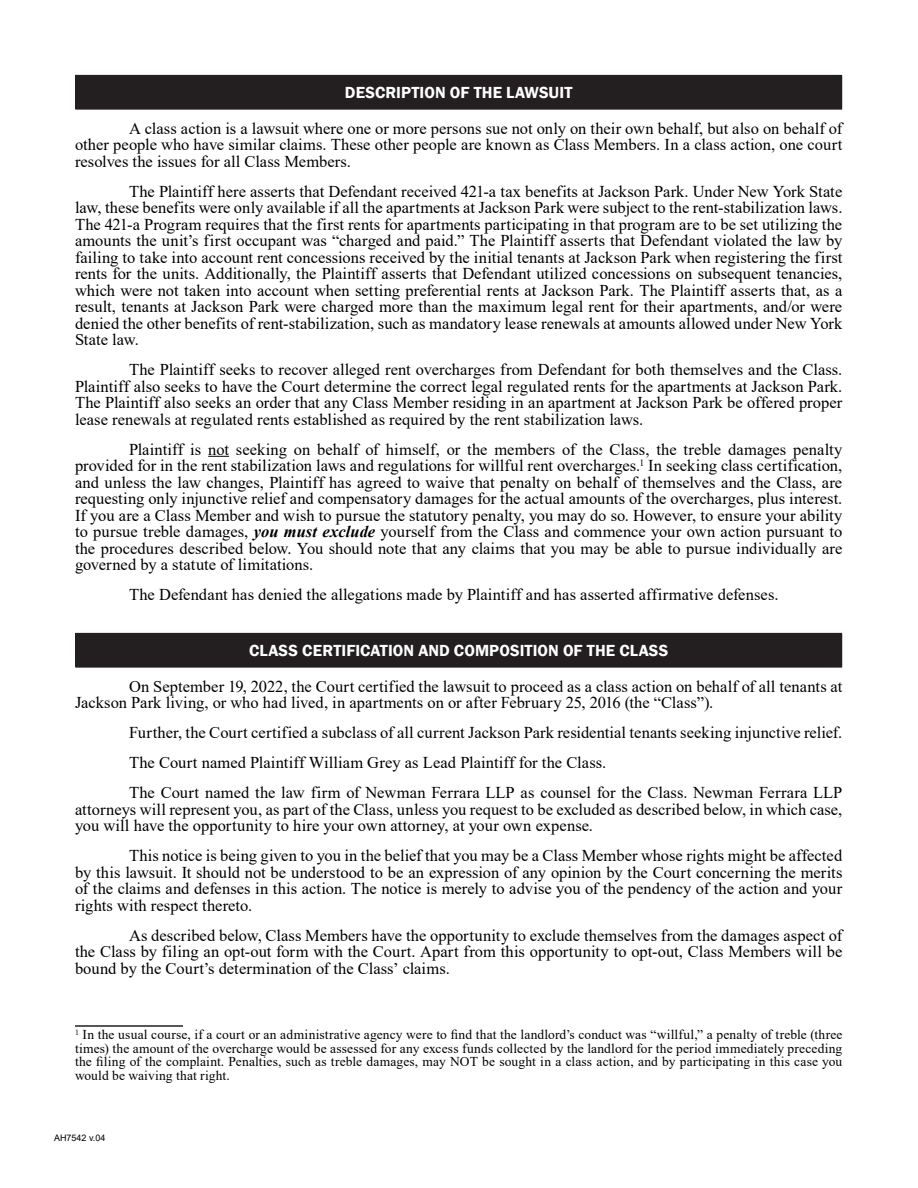
<style>
.page{position:relative;width:918px;height:1188px;background:#fff}
.page>*{position:absolute;margin:0;border:0;box-sizing:border-box;transform-origin:0 0}
.First_Page_Header{font:16.5px/16.5px "Times New Roman";letter-spacing:.005em;color:#000;text-align:justify}
.t1{font:600 16.5px "Franklin Gothic";letter-spacing:.005em;color:#fff}
.Footnote{font:13.5px/13.5px "Times New Roman";letter-spacing:.01em;color:#000;text-align:justify}
.t2{font:9px "Arial";color:#000}
.s1{font-weight:700;font-style:italic}
</style>
<div class="page">
<svg style="left:208px;top:456px;width:21px;height:1px"></svg>
<div style="left:76px;top:75px;width:766px;height:34px;background:#231f20"></div>
<hr style="left:75px;top:75px;width:767px;height:1px;background:#231f20">
<hr style="left:75px;top:76px;width:1px;height:33px;background:#231f20">
<hr style="left:75px;top:109px;width:767px;height:1px;background:#231f20">
<div style="left:76px;top:633px;width:766px;height:34px;background:#231f20"></div>
<hr style="left:75px;top:633px;width:767px;height:1px;background:#231f20">
<hr style="left:75px;top:634px;width:1px;height:33px;background:#231f20">
<hr style="left:75px;top:667px;width:767px;height:1px;background:#231f20">
<hr style="left:75px;top:1025px;width:108px;height:2px;background:#231f20">
<h1 class="t1" style="left:345px;top:82px;width:229px">DESCRIPTION OF THE LAWSUIT</h1>
<p class="First_Page_Header" style="left:75px;top:119px;width:769px;text-indent:54px">A class action is a lawsuit where one or more persons sue not only on their own behalf, but also on behalf of other people who have similar claims. These other people are known as Class Members. In a class action, one court resolves the issues for all Class Members.</p>
<p class="First_Page_Header" style="left:75px;top:182px;width:769px;text-indent:54px">The Plaintiff here asserts that Defendant received 421-a tax benefits at Jackson Park. Under New York State law, these benefits were only available if all the apartments at Jackson Park were subject to the rent-stabilization laws.<br>The 421-a Program requires that the first rents for apartments participating in that program are to be set utilizing the amounts the unit’s first occupant was “charged and paid.” The Plaintiff asserts that Defendant violated the law by failing to take into account rent concessions received by the initial tenants at Jackson Park when registering the first rents for the units. Additionally, the Plaintiff asserts that Defendant utilized concessions on subsequent tenancies, which were not taken into account when setting preferential rents at Jackson Park. The Plaintiff asserts that, as a result, tenants at Jackson Park were charged more than the maximum legal rent for their apartments, and/or were denied the other benefits of rent-stabilization, such as mandatory lease renewals at amounts allowed under New York State law.</p>
<p class="First_Page_Header" style="left:75px;top:361px;width:769px;text-indent:54px">The Plaintiff seeks to recover alleged rent overcharges from Defendant for both themselves and the Class.<br>Plaintiff also seeks to have the Court determine the correct legal regulated rents for the apartments at Jackson Park.<br>The Plaintiff also seeks an order that any Class Member residing in an apartment at Jackson Park be offered proper lease renewals at regulated rents established as required by the rent stabilization laws.</p>
<p class="First_Page_Header" style="left:75px;top:440px;width:769px;text-indent:54px">Plaintiff is not seeking on behalf of himself, or the members of the Class, the treble damages penalty provided for in the rent stabilization laws and regulations for willful rent overcharges.<sup>1</sup> In seeking class certification, and unless the law changes, Plaintiff has agreed to waive that penalty on behalf of themselves and the Class, are requesting only injunctive relief and compensatory damages for the actual amounts of the overcharges, plus interest.<br>If you are a Class Member and wish to pursue the statutory penalty, you may do so. However, to ensure your ability to pursue treble damages, <span class="s1">you must exclude</span> yourself from the Class and commence your own action pursuant to the procedures described below. You should note that any claims that you may be able to pursue individually are governed by a statute of limitations.</p>
<p class="First_Page_Header" style="left:129px;top:586px;width:651px">The Defendant has denied the allegations made by Plaintiff and has asserted affirmative defenses.</p>
<h1 class="t1" style="left:249px;top:640px;width:421px">CLASS CERTIFICATION AND COMPOSITION OF THE CLASS</h1>
<p class="First_Page_Header" style="left:75px;top:677px;width:769px;text-indent:54px">On September 19, 2022, the Court certified the lawsuit to proceed as a class action on behalf of all tenants at<br>Jackson Park living, or who had lived, in apartments on or after February 25, 2016 (the “Class”).</p>
<p class="First_Page_Header" style="left:129px;top:724px;width:715px">Further, the Court certified a subclass of all current Jackson Park residential tenants seeking injunctive relief.</p>
<p class="First_Page_Header" style="left:129px;top:754px;width:479px">The Court named Plaintiff William Grey as Lead Plaintiff for the Class.</p>
<p class="First_Page_Header" style="left:75px;top:784px;width:769px;text-indent:54px">The Court named the law firm of Newman Ferrara LLP as counsel for the Class. Newman Ferrara LLP attorneys will represent you, as part of the Class, unless you request to be excluded as described below, in which case, you will have the opportunity to hire your own attorney, at your own expense.</p>
<p class="First_Page_Header" style="left:75px;top:847px;width:769px;text-indent:54px">This notice is being given to you in the belief that you may be a Class Member whose rights might be affected by this lawsuit. It should not be understood to be an expression of any opinion by the Court concerning the merits of the claims and defenses in this action. The notice is merely to advise you of the pendency of the action and your rights with respect thereto.</p>
<p class="First_Page_Header" style="left:75px;top:926px;width:769px;text-indent:54px">As described below, Class Members have the opportunity to exclude themselves from the damages aspect of the Class by filing an opt-out form with the Court. Apart from this opportunity to opt-out, Class Members will be bound by the Court’s determination of the Class’ claims.</p>
<p class="Footnote" style="left:75px;top:1028px;width:769px"><sup>1</sup> In the usual course, if a court or an administrative agency were to find that the landlord’s conduct was “willful,” a penalty of treble (three times) the amount of the overcharge would be assessed for any excess funds collected by the landlord for the period immediately preceding the filing of the complaint. Penalties, such as treble damages, may NOT be sought in a class action, and by participating in this case you would be waiving that right.</p>
<p class="t2" style="left:54px;top:1131px;width:53px">AH7542 v.04</p>
</div>
